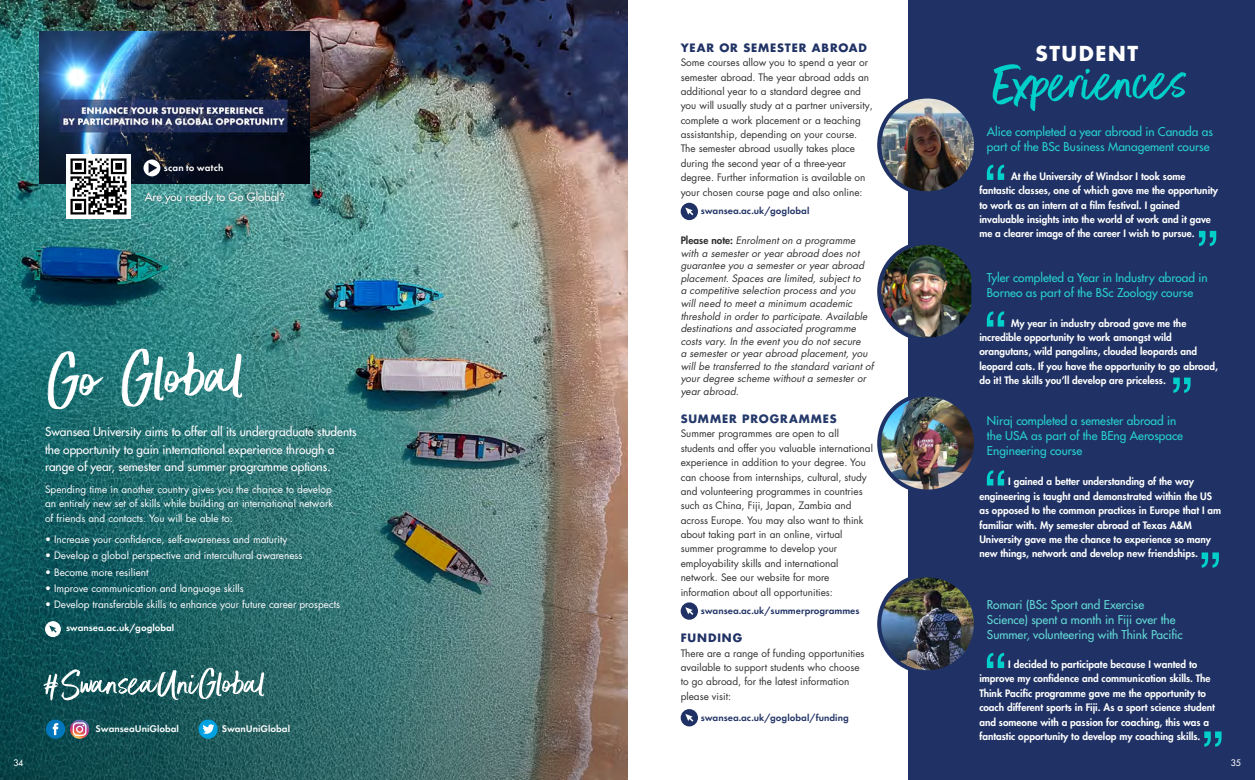
<style>
.page{position:relative;width:1255px;height:780px;background:#fff}
.page>*{position:absolute;margin:0;border:0;box-sizing:border-box;transform-origin:0 0}
.NO__Content{font:700 20.12px "Futura LT Pro";letter-spacing:.075em;color:#fff}
.Body_Text{font:500 11.88px/15px "Futura LT Pro";color:#27d2cd}
.Body_Text-2{font:500 11.88px/17.5px "Futura LT Pro";color:#fff}
.Body_Text-3{font:500 11.88px/15px "Futura LT Pro";color:#62d9d5}
.NO__Content-2{font:700 11.25px "Futura LT Pro";letter-spacing:.075em;color:#203265}
.Sub_Title_-_Grey{font:500 11.25px "Futura LT Pro";letter-spacing:.005em;color:#fff}
.Body_Text-4{font:700 11.25px "Futura LT Pro";letter-spacing:.08em;color:#24396a}
.t1{font:800 10px/14.4px "Futura LT Pro";color:#fff}
.Body_Text-5{font:10px/14.4px "Futura LT Pro";color:#312f30}
.Body_Text-6{font:italic 10px/12.5px "Futura LT Pro";letter-spacing:.01em;color:#312f30}
.Body_Text-7{font:10px/14.4px "Futura LT Pro";color:#fff}
.Body_Text-8{font:600 10px "Futura PT";color:#203265}
.BODY_2018{font:600 10px "Futura PT";color:#fff}
.Sub_Title_-_Grey-2{font:600 10px "Futura PT";letter-spacing:.02em;color:#fff}
.t2{font:500 8.75px "Futura LT Pro";color:#fff}
.s1{font-family:"Helvetica Neue LT Pro";font-weight:400}
.s2{font-weight:800;font-style:normal}
</style>
<div class="page">
<img style="left:0;top:0;width:627px;height:780px">
<img style="left:0;top:217px;width:494px;height:563px">
<div style="left:40px;top:420px;width:322px;height:196px;background:#203265;opacity:.2"></div>
<svg style="left:43px;top:667px;width:221px;height:33px"></svg>
<svg style="left:48px;top:348px;width:194px;height:61px"></svg>
<svg style="left:45px;top:621px;width:16px;height:16px"></svg>
<svg style="left:198px;top:719px;width:20px;height:19px"></svg>
<svg style="left:46px;top:719px;width:43px;height:19px"></svg>
<div style="left:908px;top:0;width:346px;height:780px;background:#203265"></div>
<svg style="left:992px;top:64px;width:194px;height:47px"></svg>
<img style="left:879px;top:96px;width:96px;height:97px;border-radius:48px">
<div style="left:877px;top:94px;width:100px;height:101px;border:4px solid #203265;border-radius:50%"></div>
<svg style="left:986px;top:165px;width:18px;height:15px"></svg>
<svg style="left:1199px;top:231px;width:17px;height:15px"></svg>
<svg style="left:680px;top:203px;width:18px;height:17px"></svg>
<svg style="left:680px;top:602px;width:18px;height:17px"></svg>
<svg style="left:680px;top:709px;width:18px;height:17px"></svg>
<img style="left:879px;top:244px;width:92px;height:94px">
<div style="left:877px;top:241px;width:100px;height:100px;border:4px solid #203265;border-radius:50%"></div>
<svg style="left:986px;top:311px;width:18px;height:15px"></svg>
<svg style="left:1173px;top:377px;width:17px;height:16px"></svg>
<img style="left:879px;top:395px;width:96px;height:96px;border-radius:48px">
<div style="left:877px;top:393px;width:100px;height:100px;border:4px solid #203265;border-radius:50%"></div>
<svg style="left:986px;top:470px;width:18px;height:15px"></svg>
<svg style="left:1201px;top:552px;width:17px;height:15px"></svg>
<img style="left:879px;top:575px;width:96px;height:97px;border-radius:48px">
<div style="left:877px;top:573px;width:100px;height:101px;border:4px solid #203265;border-radius:50%"></div>
<svg style="left:986px;top:652px;width:18px;height:16px"></svg>
<svg style="left:1204px;top:731px;width:17px;height:15px"></svg>
<img style="left:40px;top:32px;width:269px;height:151px">
<img style="left:66px;top:154px;width:64px;height:64px">
<div style="left:143px;top:159px;width:17px;height:17px;background:#fff;border-radius:50%"></div>
<svg style="left:148px;top:163px;width:9px;height:10px"></svg>
<div style="left:143px;top:190px;width:143px;height:15px;background:#231f20;opacity:.4"></div>
<p class="Sub_Title_-_Grey-2" style="left:164px;top:162px;width:61px">scan to watch</p>
<p class="Sub_Title_-_Grey" style="left:145px;top:188px;width:142px">Are you ready to Go Global<span class="s1">?</span></p>
<p class="Body_Text-2" style="left:45px;top:423px;width:313px">Swansea University aims to offer all its undergraduate students the opportunity to gain international experience through a range of year, semester and summer programme options.</p>
<p class="Body_Text-7" style="left:45px;top:482px;width:290px">Spending time in another country gives you the chance to develop an entirely new set of skills while building an international network of friends and contacts. You will be able to:</p>
<p class="Body_Text-7" style="left:45px;top:532px;width:244px">• Increase your confidence, self-awareness and maturity</p>
<p class="Body_Text-7" style="left:45px;top:548px;width:259px">• Develop a global perspective and intercultural awareness</p>
<p class="Body_Text-7" style="left:45px;top:564px;width:105px">• Become more resilient</p>
<p class="Body_Text-7" style="left:45px;top:580px;width:200px">• Improve communication and language skills</p>
<p class="Body_Text-7" style="left:45px;top:596px;width:297px">• Develop transferable skills to enhance your future career prospects</p>
<p class="BODY_2018" style="left:66px;top:621px;width:110px">swansea.ac.uk/goglobal</p>
<p class="t2" style="left:13px;top:756px;width:11px">34</p>
<p class="BODY_2018" style="left:96px;top:722px;width:85px">SwanseaUniGlobal</p>
<p class="BODY_2018" style="left:222px;top:722px;width:70px">SwanUniGlobal</p>
<p class="NO__Content-2" style="left:680px;top:39px;width:188px">YEAR OR SEMESTER ABROAD</p>
<p class="Body_Text-5" style="left:680px;top:55px;width:194px">Some courses allow you to spend a year or semester abroad. The year abroad adds an additional year to a standard degree and you will usually study at a partner university, complete a work placement or a teaching assistantship, depending on your course.<br>The semester abroad usually takes place during the second year of a three-year degree. Further information is available on your chosen course page and also online:</p>
<p class="Body_Text-8" style="left:701px;top:204px;width:110px">swansea.ac.uk/goglobal</p>
<p class="Body_Text-6" style="left:680px;top:234px;width:194px"><span class="s2">Please note:</span> Enrolment on a programme with a semester or year abroad does not guarantee you a semester or year abroad placement. Spaces are limited, subject to<br>a competitive selection process and you<br>will need to meet a minimum academic threshold in order to participate. Available destinations and associated programme costs vary. In the event you do not secure<br>a semester or year abroad placement, you will be transferred to the standard variant of your degree scheme without a semester or year abroad.</p>
<p class="Body_Text-4" style="left:680px;top:410px;width:158px">SUMMER PROGRAMMES</p>
<p class="Body_Text-5" style="left:680px;top:426px;width:194px">Summer programmes are open to all students and offer you valuable international experience in addition to your degree. You can choose from internships, cultural, study and volunteering programmes in countries such as China, Fiji, Japan, Zambia and across Europe. You may also want to think about taking part in an online, virtual summer programme to develop your employability skills and international network. See our website for more information about all opportunities:</p>
<p class="Body_Text-8" style="left:701px;top:604px;width:160px">swansea.ac.uk/summerprogrammes</p>
<p class="NO__Content-2" style="left:680px;top:629px;width:63px">FUNDING</p>
<p class="Body_Text-5" style="left:680px;top:645px;width:185px">There are a range of funding opportunities available to support students who choose to go abroad, for the latest information please visit:</p>
<p class="Body_Text-8" style="left:701px;top:711px;width:149px">swansea.ac.uk/goglobal/funding</p>
<p class="NO__Content" style="left:1035px;top:38px;width:104px">STUDENT</p>
<p class="Body_Text" style="left:986px;top:123px;width:227px">Alice completed a year abroad in Canada as part of the BSc Business Management course</p>
<p class="t1" style="left:979px;top:168px;width:240px;text-indent:32px">At the University of Windsor I took some fantastic classes, one of which gave me the opportunity to work as an intern at a film festival. I gained invaluable insights into the world of work and it gave me a clearer image of the career I wish to pursue.</p>
<p class="Body_Text" style="left:986px;top:269px;width:222px">Tyler completed a Year in Industry abroad in<br>Borneo as part of the BSc Zoology course</p>
<p class="t1" style="left:979px;top:315px;width:240px;text-indent:32px">My year in industry abroad gave me the incredible opportunity to work amongst wild orangutans, wild pangolins, clouded leopards and leopard cats. If you have the opportunity to go abroad, do it! The skills you’ll develop are priceless.</p>
<p class="Body_Text" style="left:986px;top:412px;width:198px">Niraj completed a semester abroad in the USA as part of the BEng Aerospace<br>Engineering course</p>
<p class="t1" style="left:979px;top:474px;width:243px;text-indent:29px">I gained a better understanding of the way engineering is taught and demonstrated within the US as opposed to the common practices in Europe that I am familiar with. My semester abroad at Texas A&amp;M University gave me the chance to experience so many new things, network and develop new friendships.</p>
<p class="Body_Text-3" style="left:986px;top:597px;width:197px">Romari (BSc Sport and Exercise<br>Science) spent a month in Fiji over the<br>Summer, volunteering with Think Pacific</p>
<p class="t1" style="left:979px;top:656px;width:237px;text-indent:29px">I decided to participate because I wanted to improve my confidence and communication skills. The Think Pacific programme gave me the opportunity to coach different sports in Fiji. As a sport science student and someone with a passion for coaching, this was a fantastic opportunity to develop my coaching skills.</p>
<p class="t2" style="left:1230px;top:756px;width:11px">35</p>
</div>
